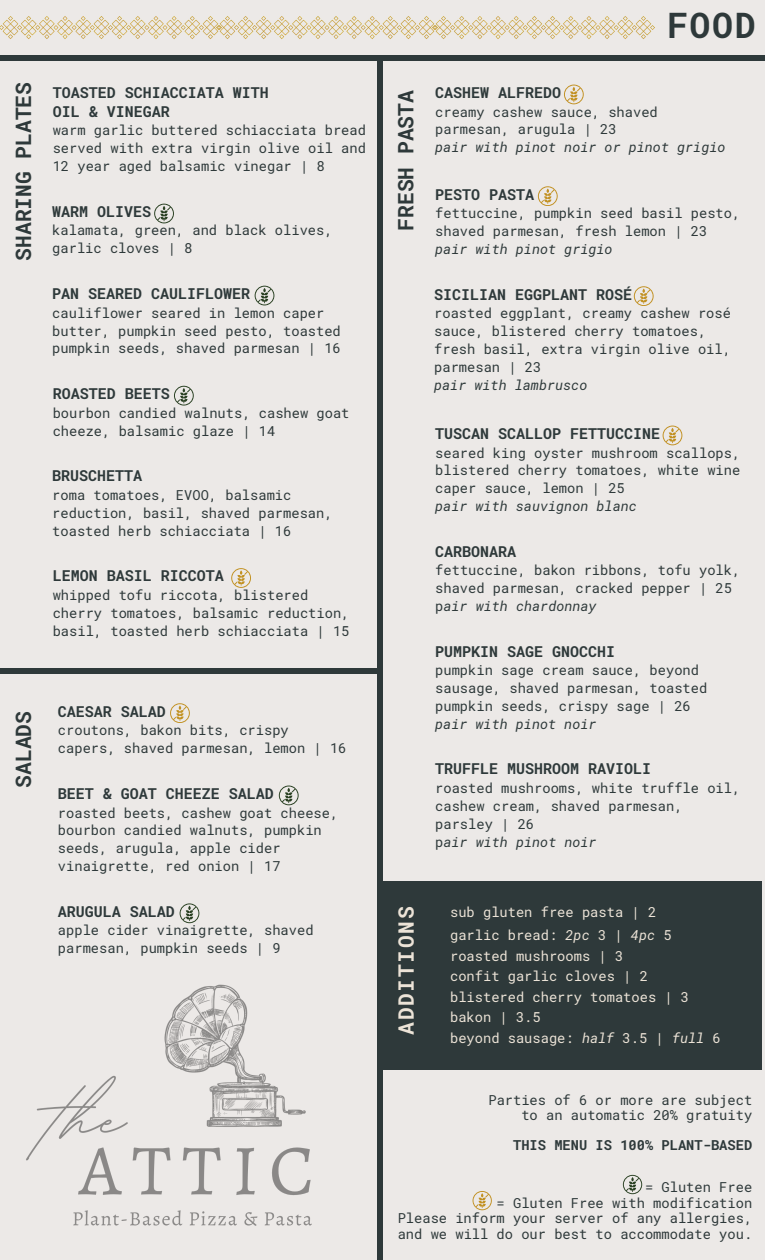
<style>
.page{position:relative;width:765px;height:1260px;background:#ece9e7}
.page>*{position:absolute;margin:0;border:0;box-sizing:border-box;transform-origin:0 0}
.t1{font:700 35px "Roboto Mono";color:#2e393a}
.t2{font:700 21.25px "Roboto Mono";color:#2e393a}
.t3{font:700 21.25px "Roboto Mono";letter-spacing:.08em;color:#ece3d7}
.t4{font:700 15px/18.8px "Roboto Mono";color:#2e393a}
.t5{font:13.75px/17.8px "Roboto Mono";color:#2e393a}
.t6{font:italic 13.75px "Roboto Mono";color:#2e393a}
.t7{font:13.75px/20.6px "Roboto Mono";color:#ece3d7}
.t8{font:700 13.75px "Roboto Mono";color:#2e393a}
.s1{font-style:normal}
.s2{font-style:italic}
</style>
<div class="page">
<svg style="left:634px;top:286px;width:20px;height:20px"></svg>
<svg style="left:663px;top:426px;width:19px;height:19px"></svg>
<svg style="left:564px;top:85px;width:20px;height:19px"></svg>
<svg style="left:538px;top:186px;width:20px;height:20px"></svg>
<svg style="left:255px;top:286px;width:19px;height:19px"></svg>
<svg style="left:174px;top:386px;width:20px;height:19px"></svg>
<svg style="left:154px;top:204px;width:20px;height:19px"></svg>
<svg style="left:231px;top:568px;width:20px;height:20px"></svg>
<svg style="left:623px;top:1175px;width:19px;height:19px"></svg>
<svg style="left:476px;top:1191px;width:16px;height:19px"></svg>
<div style="left:382px;top:881px;width:380px;height:188px;background:#2e393a"></div>
<svg style="left:279px;top:786px;width:20px;height:19px"></svg>
<svg style="left:180px;top:903px;width:19px;height:20px"></svg>
<svg style="left:170px;top:703px;width:20px;height:20px"></svg>
<img style="left:438px;top:16px;width:216px;height:23px">
<img style="left:222px;top:16px;width:216px;height:23px">
<img style="left:0;top:16px;width:222px;height:23px">
<div style="left:377px;top:56px;width:5px;height:1204px;background:#2e393a"></div>
<div style="left:0;top:55px;width:765px;height:6px;background:#2e393a"></div>
<div style="left:0;top:668px;width:381px;height:6px;background:#2e393a"></div>
<img style="left:26px;top:984px;width:450px;height:276px">
<p class="t2" style="left:9px;top:261px;width:180px;rotate:-90deg">SHARING PLATES</p>
<p class="t2" style="left:391px;top:231px;width:142px;rotate:-90deg">FRESH PASTA</p>
<p class="t4" style="left:53px;top:83px;width:218px">TOASTED SCHIACCIATA WITH<br>OIL &amp; VINEGAR</p>
<p class="t5" style="left:53px;top:121px;width:315px;text-align:justify">warm garlic buttered schiacciata bread served with extra virgin olive oil and 12 year aged balsamic vinegar | 8</p>
<p class="t4" style="left:52px;top:202px;width:100px">WARM OLIVES</p>
<p class="t5" style="left:52px;top:221px;width:282px">kalamata, green, and black olives, garlic cloves | 8</p>
<p class="t4" style="left:52px;top:284px;width:200px">PAN SEARED CAULIFLOWER</p>
<p class="t5" style="left:52px;top:304px;width:290px">cauliflower seared in lemon caper butter, pumpkin seed pesto, toasted pumpkin seeds, shaved parmesan | 16</p>
<p class="t4" style="left:53px;top:384px;width:118px">ROASTED BEETS</p>
<p class="t5" style="left:53px;top:404px;width:298px">bourbon candied walnuts, cashew goat cheeze, balsamic glaze | 14</p>
<p class="t4" style="left:52px;top:466px;width:91px">BRUSCHETTA</p>
<p class="t5" style="left:52px;top:486px;width:282px">roma tomatoes, EVOO, balsamic reduction, basil, shaved parmesan, toasted herb schiacciata | 16</p>
<p class="t4" style="left:53px;top:566px;width:172px">LEMON BASIL RICCOTA</p>
<p class="t5" style="left:53px;top:586px;width:298px">whipped tofu riccota, blistered cherry tomatoes, balsamic reduction, basil, toasted herb schiacciata | 15</p>
<p class="t1" style="left:667px;top:1px;width:90px">FOOD</p>
<p class="t4" style="left:435px;top:83px;width:127px">CASHEW ALFREDO</p>
<p class="t5" style="left:435px;top:102px;width:224px">creamy cashew sauce, shaved parmesan, arugula | 23</p>
<p class="t6" style="left:435px;top:138px;width:292px">pair with pinot noir or pinot grigio</p>
<p class="t4" style="left:435px;top:184px;width:100px">PESTO PASTA</p>
<p class="t5" style="left:435px;top:204px;width:307px">fettuccine, pumpkin seed basil pesto, shaved parmesan, fresh lemon | 23</p>
<p class="t6" style="left:435px;top:240px;width:179px">pair with pinot grigio</p>
<p class="t4" style="left:434px;top:284px;width:200px">SICILIAN EGGPLANT ROSÉ</p>
<p class="t5" style="left:434px;top:304px;width:298px">roasted eggplant, creamy cashew rosé sauce, blistered cherry tomatoes, fresh basil, extra virgin olive oil, parmesan | 23</p>
<p class="t6" style="left:434px;top:375px;width:155px">pair with lambrusco</p>
<p class="t4" style="left:435px;top:424px;width:226px">TUSCAN SCALLOP FETTUCCINE</p>
<p class="t5" style="left:435px;top:443px;width:307px;text-align:justify">seared king oyster mushroom scallops, blistered cherry tomatoes, white wine caper sauce, lemon | 25</p>
<p class="t6" style="left:435px;top:497px;width:203px">pair with sauvignon blanc</p>
<p class="t4" style="left:435px;top:541px;width:82px">CARBONARA</p>
<p class="t5" style="left:435px;top:561px;width:307px">fettuccine, bakon ribbons, tofu yolk, shaved parmesan, cracked pepper | 25</p>
<p class="t6" style="left:435px;top:597px;width:163px"><span class="s1">p</span>air with chardonnay</p>
<h2 class="t2" style="left:9px;top:788px;width:78px;rotate:-90deg">SALADS</h2>
<p class="t4" style="left:58px;top:701px;width:109px">CAESAR SALAD</p>
<p class="t5" style="left:58px;top:721px;width:290px">croutons, bakon bits, crispy capers, shaved parmesan, lemon | 16</p>
<p class="t4" style="left:58px;top:784px;width:218px">BEET &amp; GOAT CHEEZE SALAD</p>
<p class="t5" style="left:58px;top:803px;width:282px">roasted beets, cashew goat cheese, bourbon candied walnuts, pumpkin seeds, arugula, apple cider vinaigrette, red onion | 17</p>
<h2 class="t4" style="left:58px;top:902px;width:118px">ARUGULA SALAD</h2>
<p class="t5" style="left:58px;top:921px;width:257px">apple cider vinaigrette, shaved parmesan, pumpkin seeds | 9</p>
<p class="t4" style="left:435px;top:641px;width:182px">PUMPKIN SAGE GNOCCHI</p>
<p class="t5" style="left:435px;top:661px;width:274px">pumpkin sage cream sauce, beyond sausage, shaved parmesan, toasted pumpkin seeds, crispy sage | 26</p>
<p class="t6" style="left:435px;top:714px;width:163px">pair with pinot noir</p>
<p class="t4" style="left:435px;top:759px;width:218px">TRUFFLE MUSHROOM RAVIOLI</p>
<p class="t5" style="left:435px;top:779px;width:307px">roasted mushrooms, white truffle oil, cashew cream, shaved parmesan, parsley | 26</p>
<p class="t6" style="left:435px;top:832px;width:163px"><span class="s1">p</span>air with pinot noir</p>
<p class="t3" style="left:392px;top:1035px;width:130px;rotate:-90deg">ADDITIONS</p>
<p class="t7" style="left:450px;top:900px;width:223px;line-height:23.2px">sub gluten free pasta | 2 garlic bread: <span class="s2">2pc</span> 3 | <span class="s2">4pc</span> 5</p>
<p class="t7" style="left:450px;top:945px;width:272px">roasted mushrooms | 3<br>confit garlic cloves | 2 blistered cherry tomatoes | 3 bakon | 3.5<br>beyond sausage: <span class="s2">half</span> 3.5 | <span class="s2">full</span> 6</p>
<p class="t5" style="left:488px;top:1092px;width:265px;line-height:15px;text-align:right">Parties of 6 or more are subject to an automatic 20% gratuity</p>
<p class="t8" style="left:513px;top:1135px;width:241px">THIS MENU IS 100% PLANT-BASED</p>
<h1 class="t5" style="left:645px;top:1177px;width:109px">= Gluten Free</h1>
<p class="t5" style="left:497px;top:1193px;width:257px">= Gluten Free with modification</p>
<p class="t5" style="left:398px;top:1210px;width:356px;line-height:16px">Please inform your server of any allergies, and we will do our best to accommodate you.</p>
</div>
